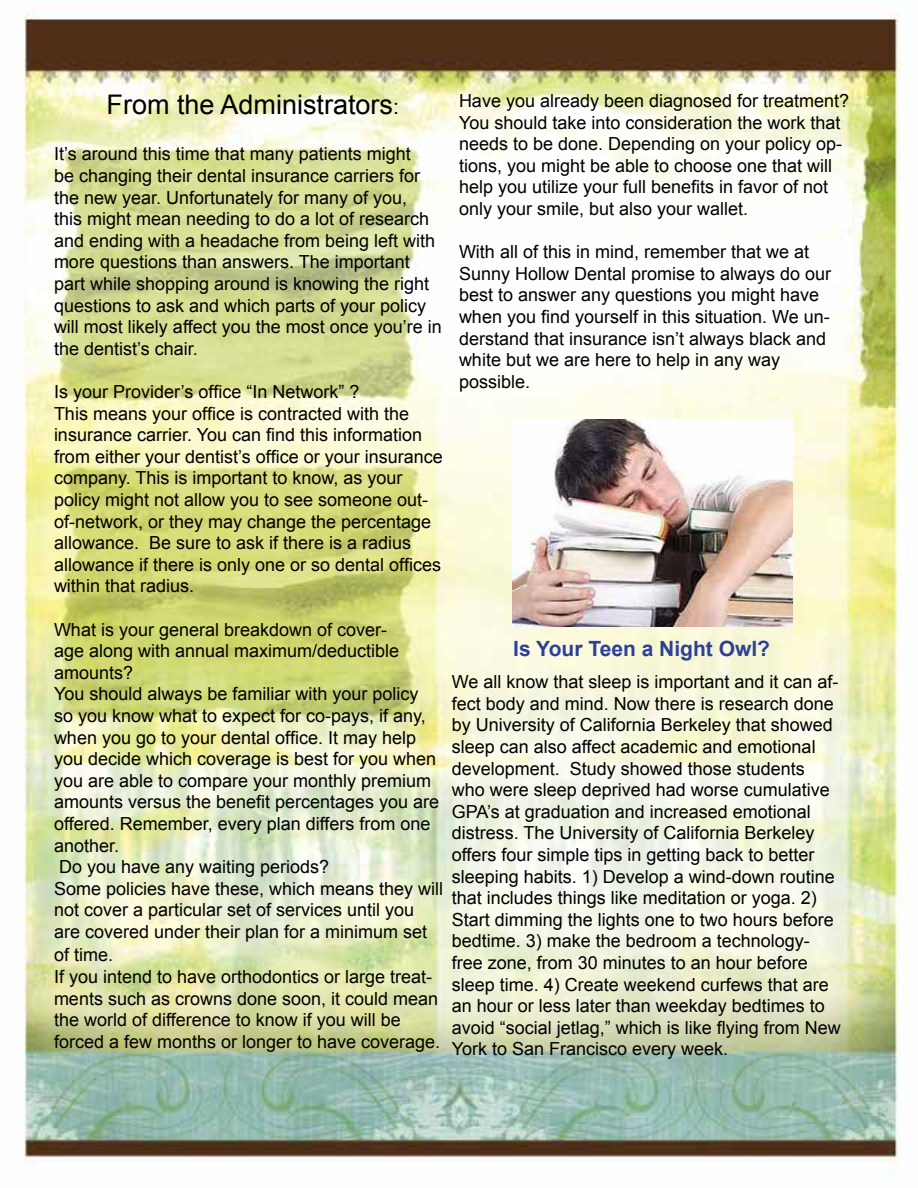
<style>
.page{position:relative;width:918px;height:1188px;background:#fff}
.page>*{position:absolute;margin:0;border:0;box-sizing:border-box;transform-origin:0 0}
.t1{font:27px "Arial";color:#000}
.t2{font:700 21px "Arial";color:#2c409a}
.t3{font:18px/21.6px "Arial";color:#000}
.s1{font-size:21px}
</style>
<div class="page">
<img style="left:23px;top:12px;width:877px;height:1163px">
<img style="left:512px;top:419px;width:281px;height:207px">
<h1 class="t1" style="left:107px;top:86px;width:294px">From the Administrators<span class="s1">:</span></h1>
<p class="t3" style="left:54px;top:143px;width:389px">It’s around this time that many patients might<br>be changing their dental insurance carriers for the new year. Unfortunately for many of you,<br>this might mean needing to do a lot of research and ending with a headache from being left with more questions than answers. The important part while shopping around is knowing the right questions to ask and which parts of your policy will most likely affect you the most once you’re in the dentist’s chair.</p>
<p class="t3" style="left:54px;top:381px;width:390px">Is your Provider’s office “In Network” ?<br>This means your office is contracted with the insurance carrier. You can find this information from either your dentist’s office or your insurance company. This is important to know, as your policy might not allow you to see someone out&shy;of-network, or they may change the percentage allowance. Be sure to ask if there is a radius allowance if there is only one or so dental offices within that radius.</p>
<p class="t3" style="left:54px;top:619px;width:391px">What is your general breakdown of cover-<br>age along with annual maximum/deductible amounts?<br>You should always be familiar with your policy<br>so you know what to expect for co-pays, if any, when you go to your dental office. It may help you decide which coverage is best for you when you are able to compare your monthly premium amounts versus the benefit percentages you are offered. Remember, every plan differs from one another.<br>Do you have any waiting periods?<br>Some policies have these, which means they will not cover a particular set of services until you are covered under their plan for a minimum set</p>
<p class="t3" style="left:54px;top:944px;width:388px">of time.<br>If you intend to have orthodontics or large treat&shy;ments such as crowns done soon, it could mean the world of difference to know if you will be forced a few months or longer to have coverage.</p>
<p class="t3" style="left:459px;top:90px;width:392px">Have you already been diagnosed for treatment?<br>You should take into consideration the work that needs to be done. Depending on your policy op&shy;tions, you might be able to choose one that will help you utilize your full benefits in favor of not only your smile, but also your wallet.</p>
<p class="t3" style="left:459px;top:241px;width:374px">With all of this in mind, remember that we at Sunny Hollow Dental promise to always do our best to answer any questions you might have when you find yourself in this situation. We un&shy;derstand that insurance isn’t always black and white but we are here to help in any way possible.</p>
<p class="t2" style="left:513px;top:635px;width:258px">Is Your Teen a Night Owl?</p>
<p class="t3" style="left:452px;top:671px;width:391px">We all know that sleep is important and it can af&shy;fect body and mind. Now there is research done by University of California Berkeley that showed sleep can also affect academic and emotional development. Study showed those students who were sleep deprived had worse cumulative GPA’s at graduation and increased emotional distress. The University of California Berkeley offers four simple tips in getting back to better sleeping habits. 1) Develop a wind-down routine that includes things like meditation or yoga. 2)<br>Start dimming the lights one to two hours before bedtime. 3) make the bedroom a technology&shy;free zone, from 30 minutes to an hour before sleep time. 4) Create weekend curfews that are an hour or less later than weekday bedtimes to avoid “social jetlag,” which is like flying from New York to San Francisco every week.</p>
</div>
